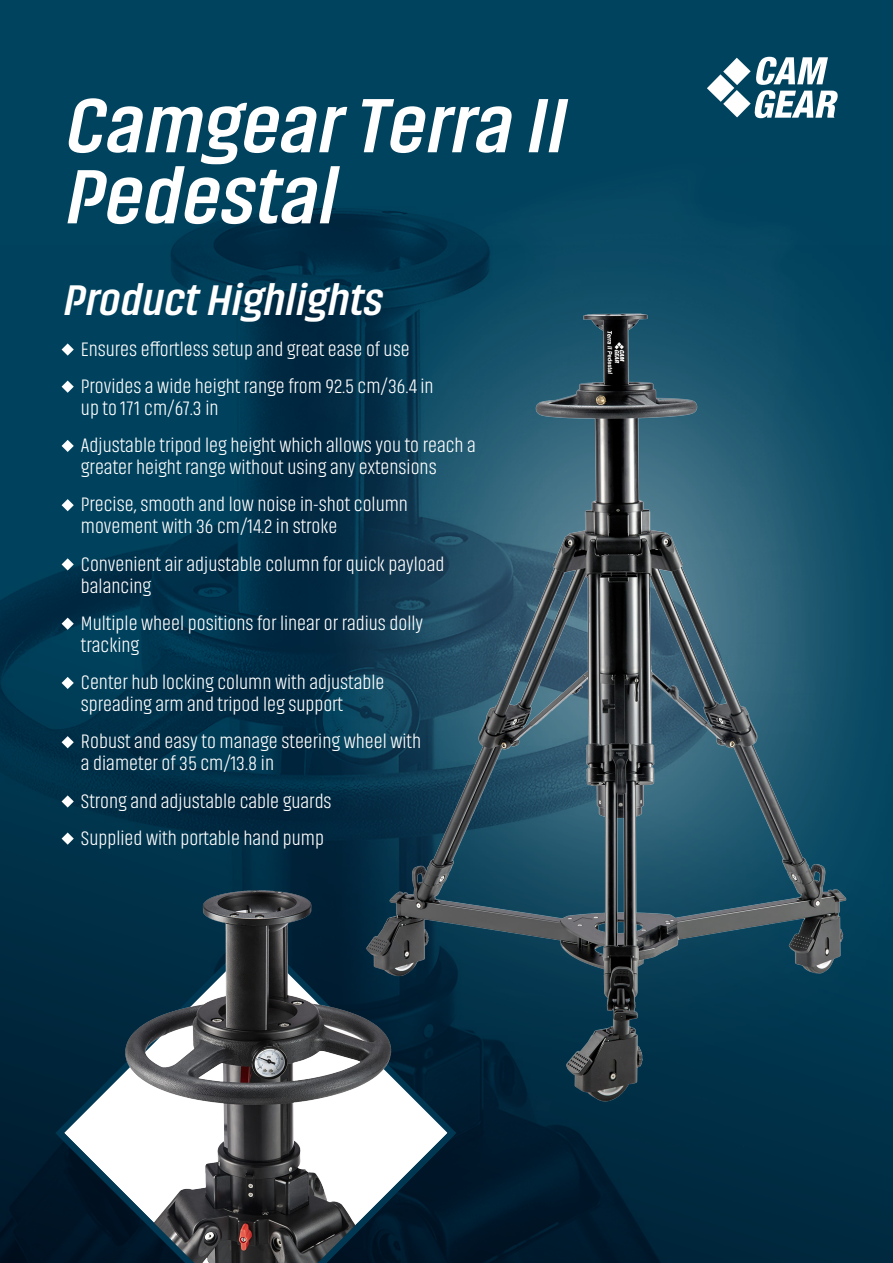
<style>
.page{position:relative;width:893px;height:1263px;background:#00435e}
.page>*{position:absolute;margin:0;border:0;box-sizing:border-box;transform-origin:0 0}
.t1{font:italic 700 78px/71.1px "Akhand";color:#fff;scale:1.09 1}
.t2{font:italic 700 43.5px "Akhand";color:#fff;scale:1.09 1}
.t3{font:300 20.1px/22.2px "Akhand";color:#fff}
</style>
<div class="page">
<img style="left:0;top:118px;width:875px;height:1145px">
<img style="left:309px;top:157px;width:584px;height:990px">
<svg style="left:62px;top:343px;width:12px;height:13px"></svg>
<svg style="left:62px;top:381px;width:12px;height:12px"></svg>
<svg style="left:62px;top:440px;width:12px;height:12px"></svg>
<svg style="left:62px;top:499px;width:12px;height:12px"></svg>
<svg style="left:62px;top:558px;width:12px;height:12px"></svg>
<svg style="left:62px;top:618px;width:12px;height:12px"></svg>
<svg style="left:62px;top:677px;width:12px;height:12px"></svg>
<svg style="left:62px;top:736px;width:12px;height:12px"></svg>
<svg style="left:62px;top:795px;width:12px;height:12px"></svg>
<svg style="left:62px;top:832px;width:12px;height:13px"></svg>
<img style="left:0;top:846px;width:529px;height:417px">
<svg style="left:51px;top:1124px;width:410px;height:139px;background:#646d74"></svg>
<svg style="left:707px;top:57px;width:131px;height:61px"></svg>
<p class="t1" style="left:62px;top:90px;width:476px">CamgearTerra II<br>Pedestal</p>
<p class="t2" style="left:62px;top:277px;width:303px">ProductHighlights</p>
<p class="t3" style="left:81px;top:338px;width:330px">Ensures effortless setup and great ease of use</p>
<p class="t3" style="left:81px;top:375px;width:354px">Provides a wide height range from 92.5 cm/36.4 in up to 171 cm/67.3 in</p>
<p class="t3" style="left:81px;top:434px;width:396px">Adjustable tripod leg height which allows you to reach a greater height range without using any extensions</p>
<p class="t3" style="left:81px;top:493px;width:329px">Precise, smooth and low noise in-shot column movement with 36 cm/14.2 in stroke</p>
<p class="t3" style="left:81px;top:553px;width:365px">Convenient air adjustable column for quick payload balancing</p>
<p class="t3" style="left:81px;top:612px;width:344px">Multiple wheel positions for linear or radius dolly tracking</p>
<p class="t3" style="left:81px;top:671px;width:305px">Center hub locking column with adjustable spreading arm and tripod leg support</p>
<p class="t3" style="left:81px;top:730px;width:342px">Robust and easy to manage steering wheel with a diameter of 35 cm/13.8 in</p>
<p class="t3" style="left:81px;top:790px;width:252px">Strong and adjustable cable guards</p>
<p class="t3" style="left:81px;top:827px;width:245px">Supplied with portable hand pump</p>
</div>
